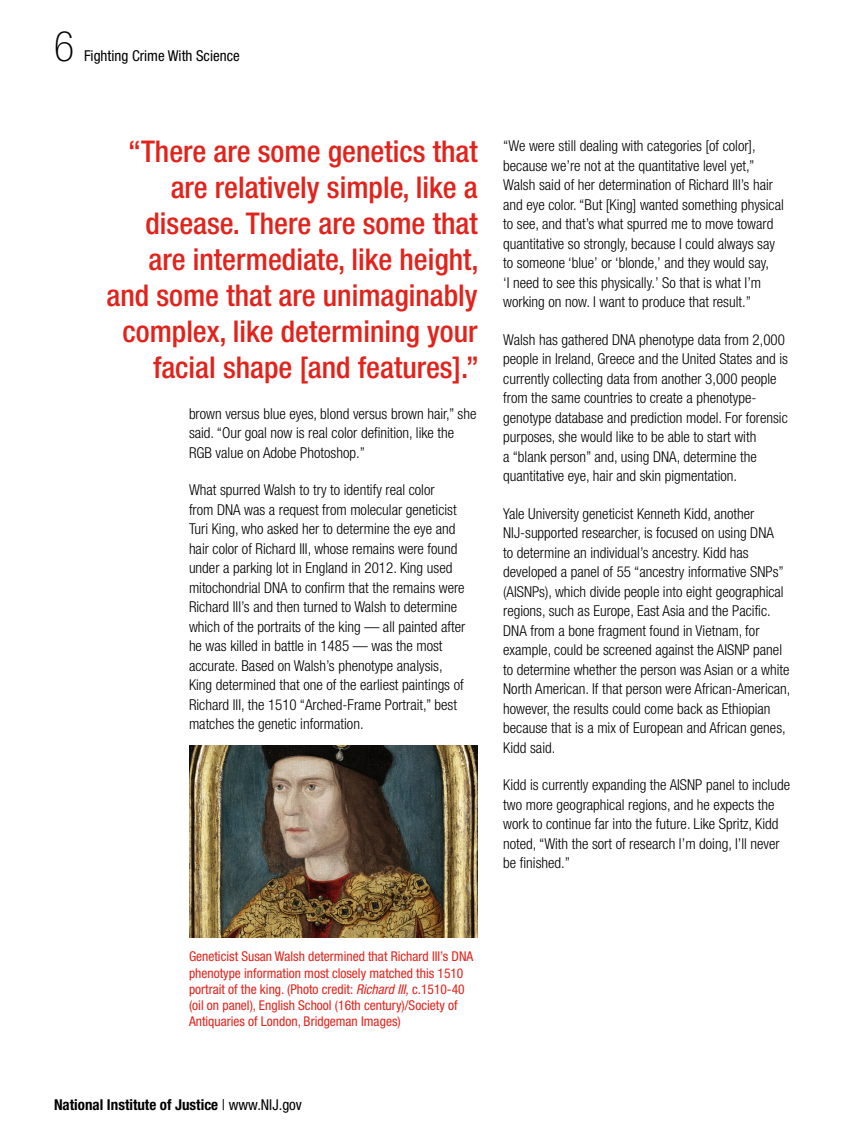
<style>
.page{position:relative;width:864px;height:1134px;background:#fff}
.page>*{position:absolute;margin:0;border:0;box-sizing:border-box;transform-origin:0 0}
.t1{font:100 condensed 42px "Helvetica Neue LT Std";color:#000}
.Pull_Quote{font:500 condensed 30px/36px "Helvetica Neue LT Std";color:#e2231b;text-align:right}
.t2{font:300 condensed 15px/19.5px "Helvetica Neue LT Std";color:#000}
.t3{font:700 condensed 15px "Helvetica Neue LT Std";color:#000}
.t4{font:condensed 15px "Helvetica Neue LT Std";color:#000}
.t5{font:condensed 13.5px/16.2px "Helvetica Neue LT Std";color:#e2231b}
.s1{font-style:italic}
.s2{font-weight:400}
</style>
<div class="page">
<img style="left:189px;top:746px;width:289px;height:191px">
<h1 class="t1" style="left:54px;top:23px;width:22px">6</h1>
<p class="t4" style="left:84px;top:48px;width:157px">Fighting Crime With Science</p>
<p class="Pull_Quote" style="left:107px;top:133px;width:374px">“There are some genetics that are relatively simple, like a disease. There are some that are intermediate, like height, and some that are unimaginably complex, like determining your facial shape [and features].”</p>
<p class="t2" style="left:189px;top:403px;width:289px">brown versus blue eyes, blond versus brown hair,” she said. “Our goal now is real color definition, like the<br>RGB value on Adobe Photoshop.”</p>
<p class="t2" style="left:189px;top:480px;width:278px">What spurred Walsh to try to identify real color<br>from DNA was a request from molecular geneticist Turi King, who asked her to determine the eye and hair color of Richard III, whose remains were found under a parking lot in England in 2012. King used mitochondrial DNA to confirm that the remains were Richard III’s and then turned to Walsh to determine which of the portraits of the king — all painted after he was killed in battle in 1485 — was the most accurate. Based on Walsh’s phenotype analysis, King determined that one of the earliest paintings of Richard III, the 1510 “Arched-Frame Portrait,” best matches the genetic information.</p>
<p class="t2" style="left:503px;top:136px;width:282px">“We were still dealing with categories [of color], because we’re not at the quantitative level yet,” Walsh said of her determination of Richard III’s hair and eye color. “But [King] wanted something physical to see, and that’s what spurred me to move toward quantitative so strongly, because I could always say to someone ‘blue’ or ‘blonde,’ and they would say,<br>‘I need to see this physically.’ So that is what I’m working on now. I want to produce that result.”</p>
<p class="t2" style="left:503px;top:329px;width:286px">Walsh has gathered DNA phenotype data from 2,000 people in Ireland, Greece and the United States and is currently collecting data from another 3,000 people from the same countries to create a phenotype&shy;genotype database and prediction model. For forensic purposes, she would like to be able to start with<br>a “blank person” and, using DNA, determine the quantitative eye, hair and skin pigmentation.</p>
<p class="t2" style="left:503px;top:503px;width:289px">Yale University geneticist Kenneth Kidd, another NIJ-supported researcher, is focused on using DNA<br>to determine an individual’s ancestry. Kidd has developed a panel of 55 “ancestry informative SNPs” (AISNPs), which divide people into eight geographical regions, such as Europe, East Asia and the Pacific.<br>DNA from a bone fragment found in Vietnam, for example, could be screened against the AISNP panel to determine whether the person was Asian or a white North American. If that person were African-American, however, the results could come back as Ethiopian because that is a mix of European and African genes, Kidd said.</p>
<p class="t2" style="left:503px;top:775px;width:288px">Kidd is currently expanding the AISNP panel to include two more geographical regions, and he expects the work to continue far into the future. Like Spritz, Kidd noted, “With the sort of research I’m doing, I’ll never be finished.”</p>
<p class="t5" style="left:189px;top:948px;width:286px">Geneticist Susan Walsh determined that Richard III’s DNA phenotype information most closely matched this 1510 portrait of the king. (Photo credit: <span class="s1">Richard III,</span> c.1510-40 (oil on panel), English School (16th century)/Society of Antiquaries of London, Bridgeman Images)</p>
<p class="t3" style="left:54px;top:1095px;width:250px">National Institute of Justice <span class="s2">| www.NIJ.gov</span></p>
</div>
